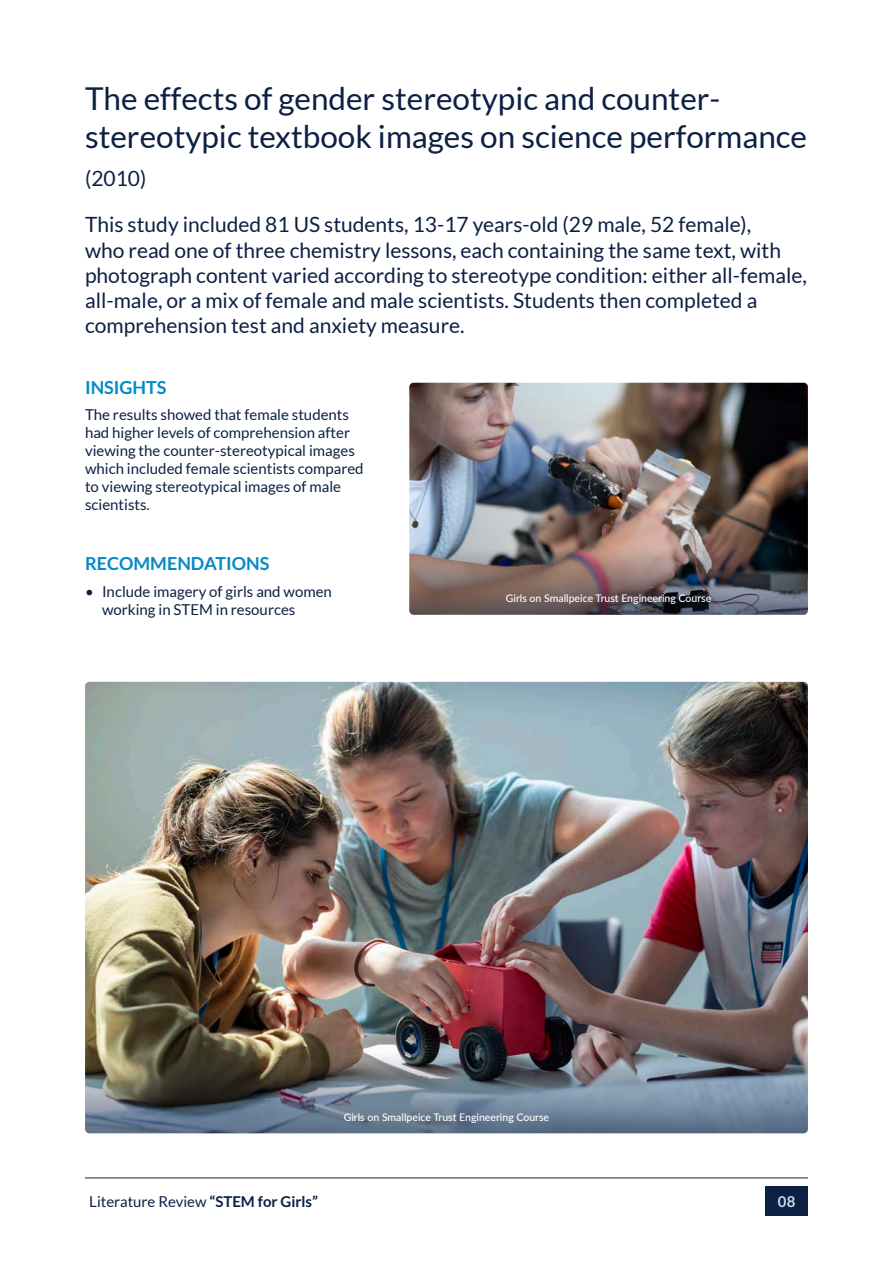
<style>
.page{position:relative;width:893px;height:1263px;background:#fff}
.page>*{position:absolute;margin:0;border:0;box-sizing:border-box;transform-origin:0 0}
.t1{font:31.5px/37.8px "Lato";color:#0c2043}
.t2{font:21px/25.2px "Lato";color:#0c2043}
.t3{font:700 18px "Lato";color:#008bc7}
.t4{font:15px/18px "Lato";color:#0c2043}
.t5{font:700 15px "Lato";color:#c6def0}
.t6{font:500 10.5px "Lato";color:#fff}
.s1{font-weight:700}
</style>
<div class="page">
<img style="left:409px;top:383px;width:399px;height:99px">
<img style="left:85px;top:682px;width:723px;height:287px">
<img style="left:409px;top:482px;width:399px;height:133px">
<img style="left:85px;top:969px;width:723px;height:164px">
<div style="left:765px;top:1186px;width:43px;height:29px;background:#0c2043"></div>
<hr style="left:85px;top:1177px;width:723px;height:1px;background:#0c2043">
<p class="t1" style="left:85px;top:80px;width:724px">The effects of gender stereotypic and counter&shy;stereotypic textbook images on science performance</p>
<p class="t2" style="left:85px;top:166px;width:63px">(2010)</p>
<p class="t2" style="left:85px;top:212px;width:723px">This study included 81 US students, 13-17 years-old (29 male, 52 female),<br>who read one of three chemistry lessons, each containing the same text, with photograph content varied according to stereotype condition: either all-female, all-male, or a mix of female and male scientists. Students then completed a comprehension test and anxiety measure.</p>
<p class="t3" style="left:85px;top:377px;width:83px">INSIGHTS</p>
<p class="t4" style="left:85px;top:405px;width:280px">The results showed that female students had higher levels of comprehension after viewing the counter-stereotypical images which included female scientists compared to viewing stereotypical images of male scientists.</p>
<p class="t3" style="left:85px;top:553px;width:186px">RECOMMENDATIONS</p>
<p class="t4" style="left:102px;top:582px;width:231px;text-indent:-17px">• Include imagery of girls and women working in STEM in resources</p>
<p class="t6" style="left:506px;top:591px;width:207px">Girls on Smallpeice Trust Engineering Course</p>
<p class="t6" style="left:344px;top:1109px;width:207px">Girls on Smallpeice Trust Engineering Course</p>
<p class="t4" style="left:89px;top:1192px;width:230px">Literature Review <span class="s1">“STEM for Girls”</span></p>
<p class="t5" style="left:778px;top:1193px;width:19px">08</p>
</div>
